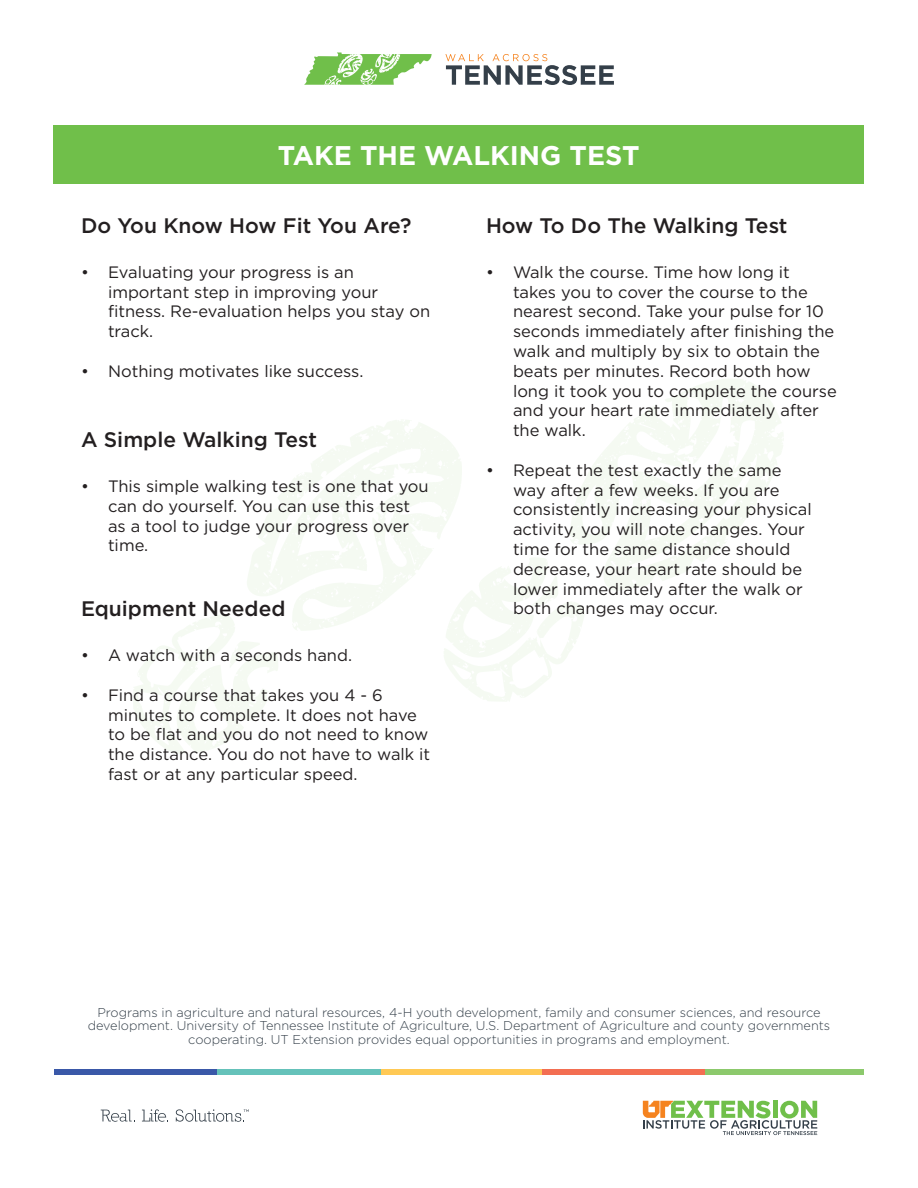
<style>
.page{position:relative;width:918px;height:1188px;background:#fff}
.page>*{position:absolute;margin:0;border:0;box-sizing:border-box;transform-origin:0 0}
.t1{font:700 27px "Gotham";color:#fff}
.t2{font:500 21px "Gotham";color:#231f20}
.t3{font:16.5px/19.8px "Gotham";color:#231f20}
.t4{font:300 12.75px/13.5px "Gotham";color:#343f49;text-align:center}
</style>
<div class="page">
<div style="left:380px;top:1070px;width:163px;height:5px;background:#ffc955"></div>
<svg style="left:101px;top:1110px;width:34px;height:12px"></svg>
<svg style="left:142px;top:1109px;width:26px;height:13px"></svg>
<svg style="left:643px;top:1101px;width:174px;height:34px"></svg>
<svg style="left:176px;top:1109px;width:73px;height:13px"></svg>
<div style="left:54px;top:1070px;width:163px;height:5px;background:#3a58a8"></div>
<div style="left:217px;top:1070px;width:164px;height:5px;background:#65c2ba"></div>
<div style="left:543px;top:1070px;width:163px;height:5px;background:#f36e52"></div>
<div style="left:706px;top:1070px;width:158px;height:5px;background:#8cc96c"></div>
<svg style="left:445px;top:54px;width:169px;height:31px"></svg>
<svg style="left:304px;top:52px;width:128px;height:33px"></svg>
<svg style="left:570px;top:379px;width:214px;height:212px"></svg>
<svg style="left:444px;top:557px;width:142px;height:144px"></svg>
<svg style="left:247px;top:420px;width:215px;height:211px"></svg>
<svg style="left:133px;top:613px;width:146px;height:141px"></svg>
<div style="left:53px;top:126px;width:811px;height:58px;background:#70bf4a"></div>
<p class="t1" style="left:278px;top:138px;width:363px">TAKE THE WALKING TEST</p>
<p class="t2" style="left:81px;top:212px;width:332px">Do You Know How Fit You Are?</p>
<p class="t3" style="left:108px;top:262px;width:324px;text-indent:-27px">• Evaluating your progress is an important step in improving your fitness. Re-evaluation helps you stay on track.</p>
<p class="t3" style="left:81px;top:361px;width:284px">• Nothing motivates like success.</p>
<p class="t2" style="left:81px;top:426px;width:238px">A Simple Walking Test</p>
<p class="t3" style="left:108px;top:476px;width:322px;text-indent:-27px">• This simple walking test is one that you can do yourself. You can use this test as a tool to judge your progress over time.</p>
<p class="t2" style="left:81px;top:595px;width:206px">Equipment Needed</p>
<p class="t3" style="left:81px;top:645px;width:273px">• A watch with a seconds hand.</p>
<p class="t3" style="left:108px;top:685px;width:324px;text-indent:-27px">• Find a course that takes you 4 - 6 minutes to complete. It does not have to be flat and you do not need to know the distance. You do not have to walk it fast or at any particular speed.</p>
<p class="t2" style="left:486px;top:212px;width:303px">How To Do The Walking Test</p>
<p class="t3" style="left:513px;top:262px;width:325px;text-indent:-27px">• Walk the course. Time how long it takes you to cover the course to the nearest second. Take your pulse for 10 seconds immediately after finishing the walk and multiply by six to obtain the beats per minutes. Record both how long it took you to complete the course and your heart rate immediately after the walk.</p>
<p class="t3" style="left:513px;top:460px;width:300px;text-indent:-27px">• Repeat the test exactly the same way after a few weeks. If you are consistently increasing your physical activity, you will note changes. Your time for the same distance should decrease, your heart rate should be lower immediately after the walk or both changes may occur.</p>
<p class="t4" style="left:88px;top:1005px;width:744px">Programs in agriculture and natural resources, 4-H youth development, family and consumer sciences, and resource development. University of Tennessee Institute of Agriculture, U.S. Department of Agriculture and county governments cooperating. UT Extension provides equal opportunities in programs and employment.</p>
</div>
